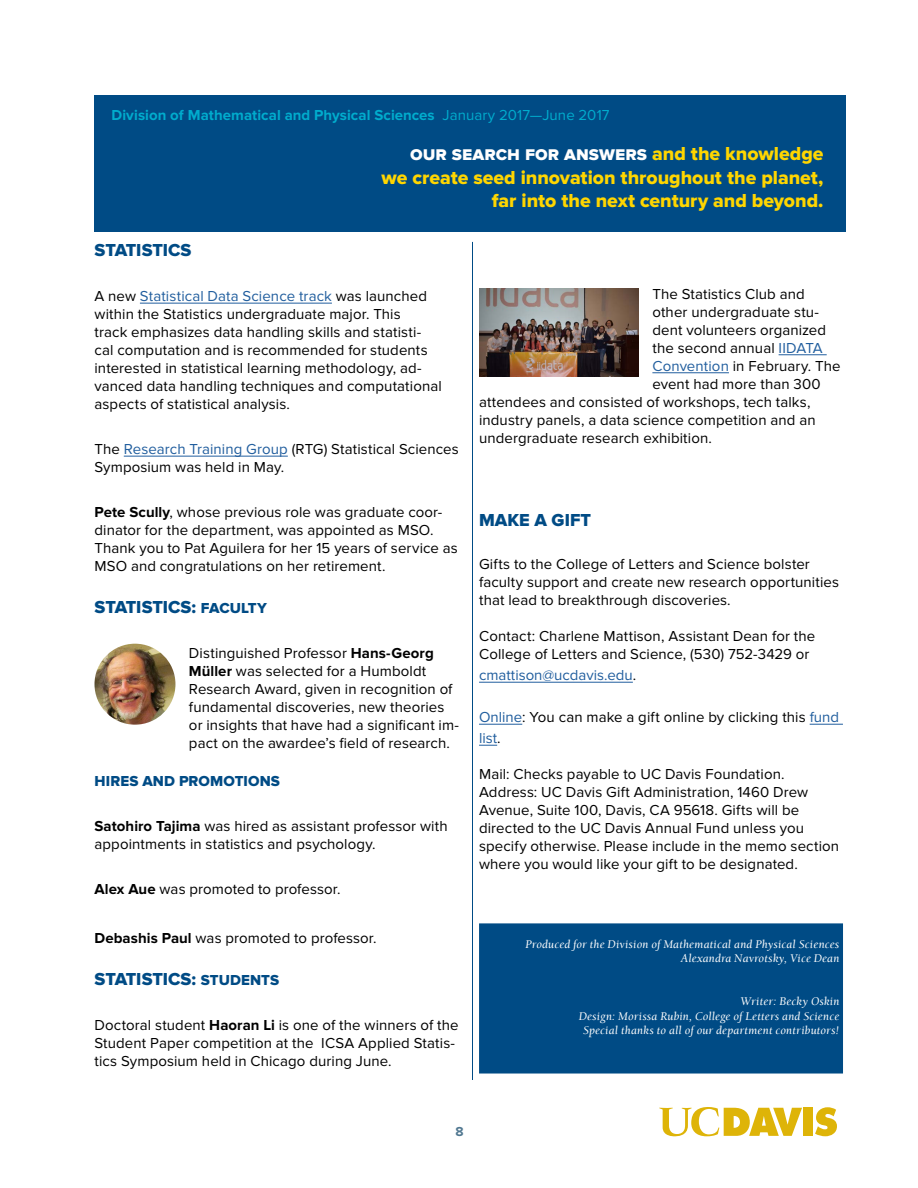
<style>
.page{position:relative;width:918px;height:1188px;background:#fff}
.page>*{position:absolute;margin:0;border:0;box-sizing:border-box;transform-origin:0 0}
.t1{font:19.5px/23.4px "Proxima Nova Extrabld";color:#ffd600;text-align:right}
.t2{font:18px "Proxima Nova Extrabld";letter-spacing:-.005em;color:#004b85}
.t3{font:15px/18px "Proxima Nova";letter-spacing:.005em;color:#000}
.t4{font:700 15px "Proxima Nova";letter-spacing:.005em;color:#00accd}
.t5{font:15px "Proxima Nova";color:#215e9e}
.t6{font:15px "Proxima Nova Extrabld";letter-spacing:.01em;color:#004b85}
.t7{font:700 13.5px "Proxima Nova";color:#517891}
.t8{font:italic 500 12px/14.4px "Berkeley UC Davis";letter-spacing:.01em;color:#fff;text-align:right}
.s1{font-weight:400}
.s2{color:#fff}
.s3{color:#215e9e}
.s4{font-weight:700}
.s5{font-size:15px}
.s6{color:#000}
</style>
<div class="page">
<hr style="left:140px;top:303px;width:192px;height:1px;background:#215e9e">
<hr style="left:124px;top:456px;width:164px;height:1px;background:#215e9e">
<hr style="left:779px;top:355px;width:48px;height:1px;background:#215e9e">
<hr style="left:652px;top:373px;width:77px;height:1px;background:#215e9e">
<hr style="left:479px;top:682px;width:154px;height:1px;background:#215e9e">
<hr style="left:479px;top:724px;width:43px;height:1px;background:#215e9e">
<hr style="left:810px;top:724px;width:33px;height:1px;background:#215e9e">
<svg style="left:479px;top:745px;width:18px;height:1px"></svg>
<hr style="left:472px;top:242px;width:1px;height:838px;background:#004b85">
<div style="left:94px;top:95px;width:752px;height:136px;background:#004b85"></div>
<div style="left:480px;top:924px;width:362px;height:149px;background:#004b85"></div>
<div style="left:479px;top:923px;width:364px;height:151px;border:2px solid #004b85"></div>
<img style="left:479px;top:288px;width:160px;height:89px">
<img style="left:95px;top:644px;width:80px;height:81px;border-radius:40px">
<svg style="left:815px;top:1107px;width:22px;height:29px"></svg>
<div style="left:803px;top:1108px;width:10px;height:28px;background:#deb408"></div>
<svg style="left:659px;top:1107px;width:143px;height:30px"></svg>
<p class="t4" style="left:111px;top:106px;width:500px">Division of Mathematical and Physical Sciences <span class="s1">January 2017—June 2017</span></p>
<h1 class="t1" style="left:382px;top:143px;width:443px"><span class="s2">our search for answers</span> and the knowledge we create seed innovation throughout the planet, far into the next century and beyond.</h1>
<p class="t2" style="left:94px;top:240px;width:99px">STATISTICS</p>
<p class="t3" style="left:94px;top:288px;width:349px">A new <span class="s3">Statistical Data Science track</span> was launched within the Statistics undergraduate major. This<br>track emphasizes data handling skills and statisti&shy;cal computation and is recommended for students interested in statistical learning methodology, ad&shy;vanced data handling techniques and computational aspects of statistical analysis.</p>
<p class="t3" style="left:94px;top:441px;width:366px">The <span class="s3">Research Training Group</span> (RTG) Statistical Sciences<br>Symposium was held in May.</p>
<p class="t3" style="left:94px;top:504px;width:365px"><span class="s4">Pete Scully</span>, whose previous role was graduate coor&shy;dinator for the department, was appointed as MSO.<br>Thank you to Pat Aguilera for her 15 years of service as MSO and congratulations on her retirement.</p>
<p class="t2" style="left:94px;top:597px;width:174px">STATISTICS: <span class="s5">FACULTY</span></p>
<p class="t3" style="left:189px;top:645px;width:272px">Distinguished Professor <span class="s4">Hans-Georg Müller</span> was selected for a Humboldt Research Award, given in recognition of fundamental discoveries, new theories or insights that have had a significant im&shy;pact on the awardee’s field of research.</p>
<p class="t6" style="left:95px;top:773px;width:187px">HIRES AND PROMOTIONS</p>
<p class="t3" style="left:95px;top:818px;width:355px"><span class="s4">Satohiro Tajima</span> was hired as assistant professor with appointments in statistics and psychology.</p>
<p class="t3" style="left:95px;top:881px;width:248px"><span class="s4">Alex Aue</span> was promoted to professor.</p>
<p class="t3" style="left:95px;top:929px;width:284px"><span class="s4">Debashis Paul</span> was promoted to professor.</p>
<p class="t2" style="left:94px;top:968px;width:186px">STATISTICS: <span class="s5">STUDENTS</span></p>
<p class="t3" style="left:94px;top:1016px;width:366px">Doctoral student <span class="s4">Haoran Li</span> is one of the winners of the<br>Student Paper competition at the ICSA Applied Statis&shy;tics Symposium held in Chicago during June.</p>
<p class="t3" style="left:652px;top:285px;width:154px">The Statistics Club and</p>
<p class="t3" style="left:652px;top:303px;width:168px">other undergraduate stu-</p>
<p class="t3" style="left:652px;top:321px;width:175px">dent volunteers organized</p>
<p class="t3" style="left:652px;top:339px;width:172px">the second annual <span class="s3">IIDATA</span></p>
<p class="t3" style="left:652px;top:357px;width:190px"><span class="s3">Convention</span> in February. The</p>
<p class="t3" style="left:652px;top:375px;width:170px">event had more than 300</p>
<p class="t3" style="left:479px;top:393px;width:333px">attendees and consisted of workshops, tech talks,</p>
<p class="t3" style="left:479px;top:411px;width:338px">industry panels, a data science competition and an</p>
<p class="t3" style="left:479px;top:429px;width:234px">undergraduate research exhibition.</p>
<p class="t2" style="left:479px;top:510px;width:114px">MAKE A GIFT</p>
<p class="t3" style="left:479px;top:556px;width:362px">Gifts to the College of Letters and Science bolster faculty support and create new research opportunities that lead to breakthrough discoveries.</p>
<p class="t3" style="left:479px;top:628px;width:338px">Contact: Charlene Mattison, Assistant Dean for the<br>College of Letters and Science, (530) 752-3429 or</p>
<p class="t5" style="left:479px;top:667px;width:159px">cmattison@ucdavis.edu<span class="s6">.</span></p>
<p class="t3" style="left:479px;top:707px;width:362px;line-height:21px"><span class="s3">Online</span>: You can make a gift online by clicking this <span class="s3">fund list</span>.</p>
<p class="t3" style="left:479px;top:766px;width:362px">Mail: Checks payable to UC Davis Foundation.<br>Address: UC Davis Gift Administration, 1460 Drew Avenue, Suite 100, Davis, CA 95618. Gifts will be directed to the UC Davis Annual Fund unless you specify otherwise. Please include in the memo section where you would like your gift to be designated.</p>
<p class="t8" style="left:525px;top:937px;width:316px">Produced for the Division of Mathematical and Physical Sciences<br>Alexandra Navrotsky, Vice Dean</p>
<p class="t8" style="left:579px;top:994px;width:262px">Writer: Becky Oskin<br>Design: Morissa Rubin, College of Letters and Science<br>Special thanks to all of our department contributors!</p>
<p class="t7" style="left:455px;top:1124px;width:10px">8</p>
</div>
